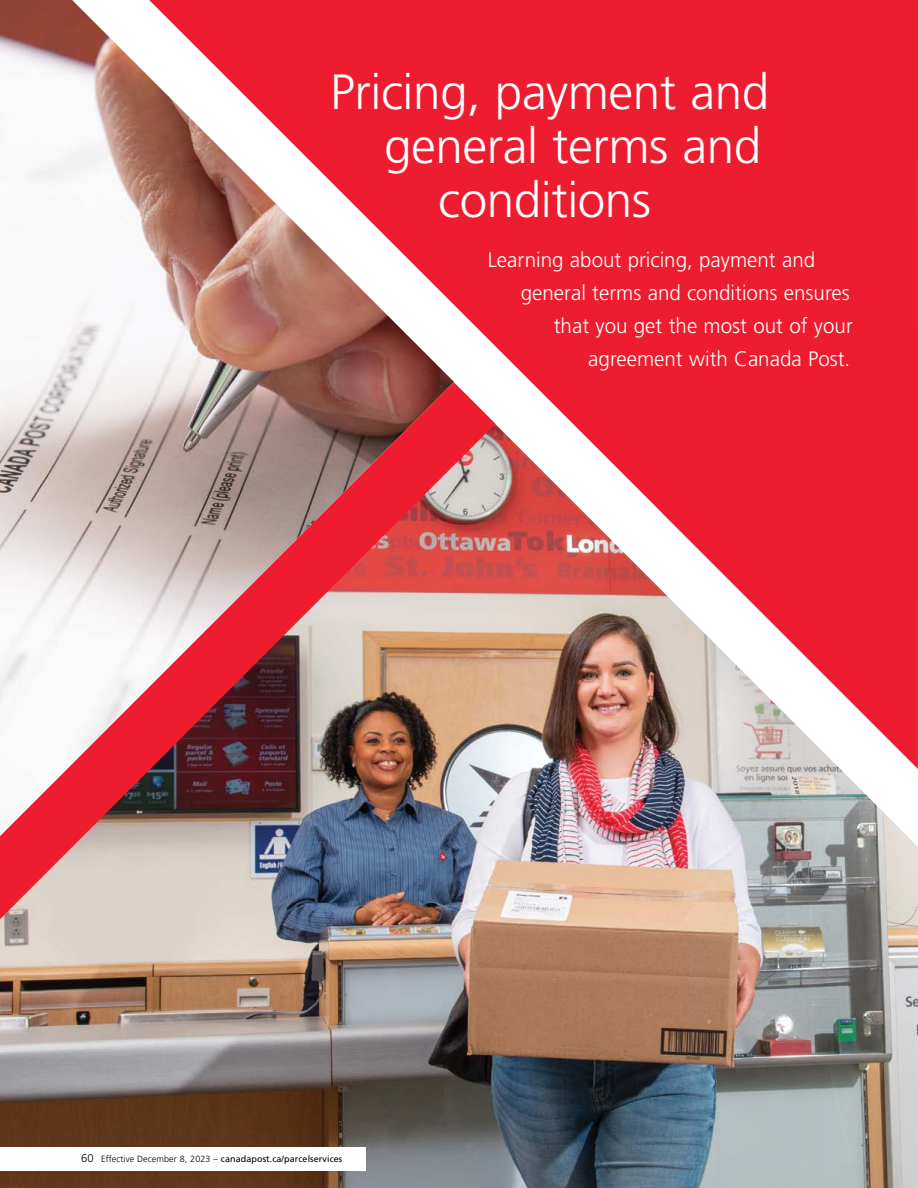
<style>
.page{position:relative;width:918px;height:1188px;background:#fff}
.page>*{position:absolute;margin:0;border:0;box-sizing:border-box;transform-origin:0 0}
.Section_Head_2{font:300 49.5px "Frutiger LT Std";letter-spacing:-.01em;color:#fff}
.intro_paragraph_e{font:300 21px "Frutiger LT Std";color:#fff}
.t1{font:9px "Frutiger LT Std";letter-spacing:.01em;color:#000}
.s1{font-weight:300;font-size:11.25px}
.s2{font-weight:300}
</style>
<div class="page">
<div style="left:495px;top:0;width:423px;height:349px;background:#ed1c2e"></div>
<div style="left:495px;top:72px;width:364px;height:277px;background:#ed1c2e"></div>
<img style="left:0;top:349px;width:918px;height:839px">
<img style="left:0;top:0;width:495px;height:919px">
<img style="left:0;top:0;width:454px;height:836px">
<div style="left:0;top:1147px;width:366px;height:24px;background:#fff"></div>
<h1 class="Section_Head_2" style="left:330px;top:64px;width:440px">Pricing, payment and</h1>
<h1 class="Section_Head_2" style="left:384px;top:118px;width:379px">general terms and</h1>
<h1 class="Section_Head_2" style="left:438px;top:172px;width:214px">conditions</h1>
<p class="intro_paragraph_e" style="left:488px;top:248px;width:329px">Learning about pricing, payment and</p>
<p class="intro_paragraph_e" style="left:521px;top:281px;width:330px">general terms and conditions ensures</p>
<p class="intro_paragraph_e" style="left:554px;top:314px;width:301px">that you get the most out of your</p>
<p class="intro_paragraph_e" style="left:588px;top:347px;width:264px">agreement with Canada Post.</p>
<p class="t1" style="left:81px;top:1154px;width:263px"><span class="s1">60</span> <span class="s2">Effective December 8, 2023 –</span> canadapost.ca/parcelservices</p>
</div>
